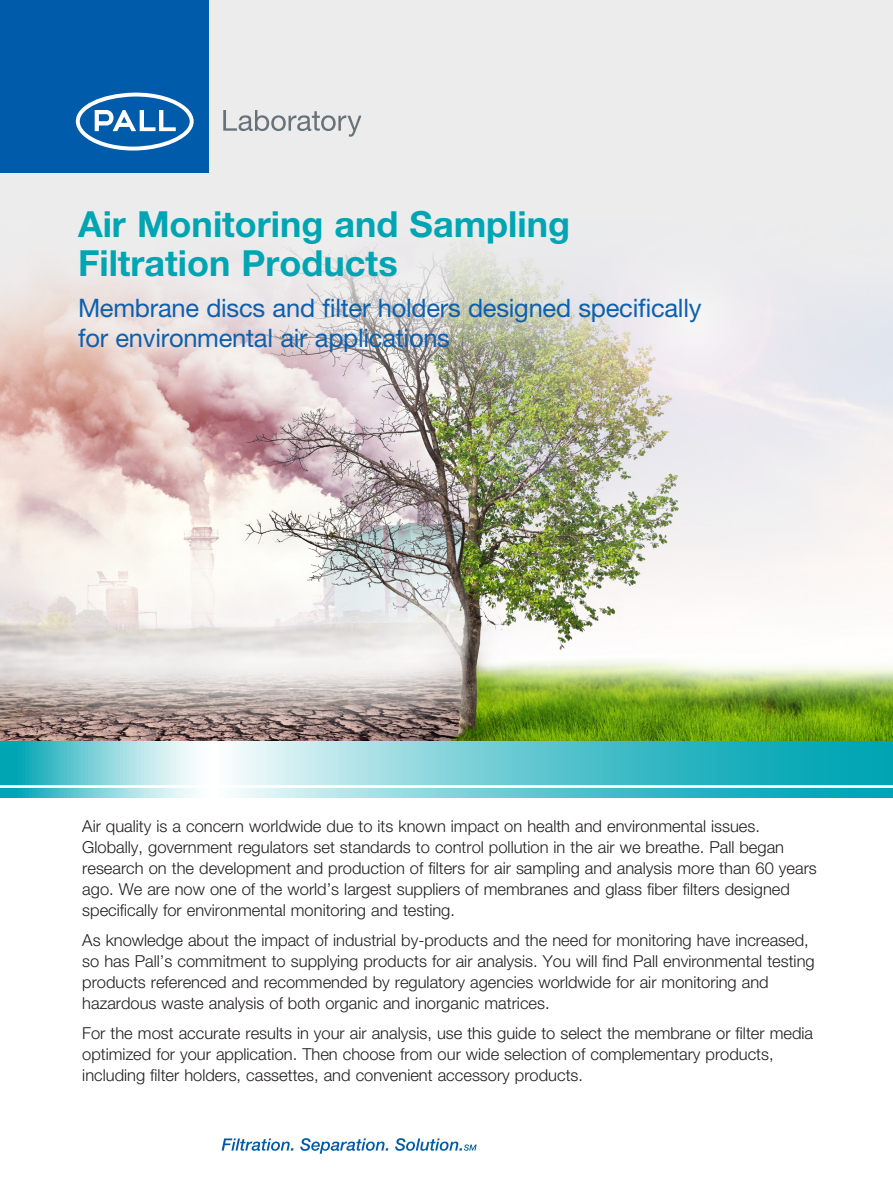
<style>
.page{position:relative;width:893px;height:1188px;background:#fff}
.page>*{position:absolute;margin:0;border:0;box-sizing:border-box;transform-origin:0 0}
._01_Sell_Sheet_Title{font:700 36px/39px "Helvetica Neue LT Std";color:#00a5b4}
._02_Sub-Title_under{font:25.5px/30px "Helvetica Neue LT Std";letter-spacing:-.01em;color:#0d60ae}
._04b_Bulleted_Copy_F{font:300 16.5px/21px "Helvetica Neue LT Std";color:#231f20}
</style>
<div class="page">
<svg style="left:222px;top:1138px;width:72px;height:13px"></svg>
<svg style="left:300px;top:1138px;width:88px;height:16px"></svg>
<svg style="left:395px;top:1138px;width:82px;height:13px"></svg>
<img style="left:0;top:0;width:893px;height:741px">
<div style="left:0;top:0;width:209px;height:172px;background:#015bab"></div>
<svg style="left:76px;top:92px;width:118px;height:59px"></svg>
<svg style="left:223px;top:110px;width:138px;height:27px;background:#cccfd0"></svg>
<svg style="left:0;top:741px;width:893px;height:57px;background:#6dcbd4"></svg>
<hr style="left:0;top:785px;width:893px;height:3px;background:#fff">
<p class="_01_Sell_Sheet_Title" style="left:78px;top:204px;width:494px">Air Monitoring and Sampling<br>Filtration Products</p>
<p class="_02_Sub-Title_under" style="left:78px;top:292px;width:625px">Membrane discs and filter holders designed specifically for environmental air applications</p>
<p class="_04b_Bulleted_Copy_F" style="left:82px;top:815px;width:736px">Air quality is a concern worldwide due to its known impact on health and environmental issues.<br>Globally, government regulators set standards to control pollution in the air we breathe. Pall began research on the development and production of filters for air sampling and analysis more than 60 years ago. We are now one of the world’s largest suppliers of membranes and glass fiber filters designed specifically for environmental monitoring and testing.</p>
<p class="_04b_Bulleted_Copy_F" style="left:82px;top:929px;width:734px">As knowledge about the impact of industrial by-products and the need for monitoring have increased, so has Pall’s commitment to supplying products for air analysis. You will find Pall environmental testing products referenced and recommended by regulatory agencies worldwide for air monitoring and hazardous waste analysis of both organic and inorganic matrices.</p>
<p class="_04b_Bulleted_Copy_F" style="left:82px;top:1022px;width:732px">For the most accurate results in your air analysis, use this guide to select the membrane or filter media optimized for your application. Then choose from our wide selection of complementary products, including filter holders, cassettes, and convenient accessory products.</p>
</div>
